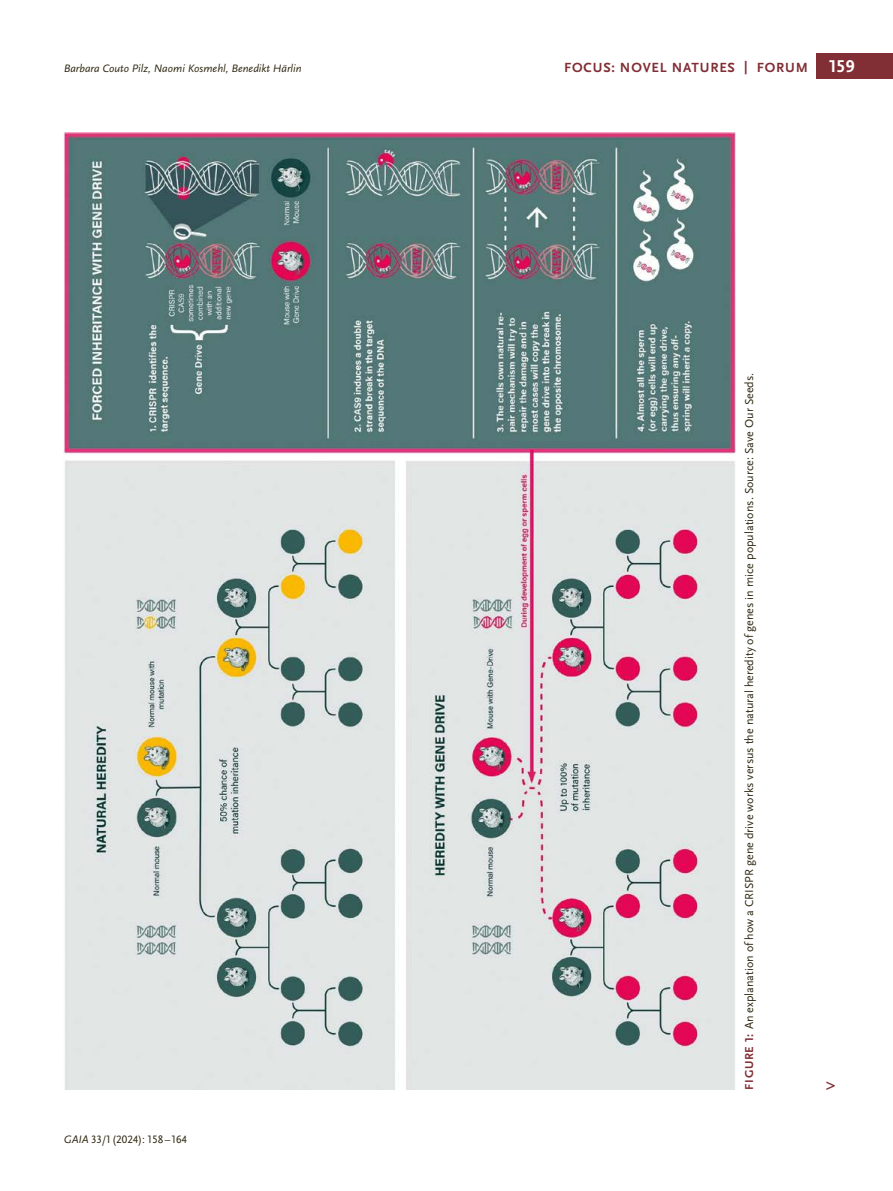
<style>
.page{position:relative;width:893px;height:1191px;background:#fff}
.page>*{position:absolute;margin:0;border:0;box-sizing:border-box;transform-origin:0 0}
.t1{font:700 17.85px "Scala Sans Pro";color:#fff}
.Ü3_9_25_11_9{font:700 17.85px "Scala Sans Pro";color:#822e35}
.InfoÜ{font:700 13.8px "Scala Sans Pro";letter-spacing:.06em;color:#822e35}
.BU_english{font:12px "Scala Sans Pro";color:#2f2912}
.t2{font:italic 11.25px "Scala Sans Pro";color:#2f2912}
.t3{font:11.25px "Scala Sans Pro";color:#2f2912}
.s1{font-style:italic}
.s2{font-weight:700;color:#822e35}
</style>
<div class="page">
<div style="left:816px;top:53px;width:77px;height:25px;background:#822e35"></div>
<img style="left:64px;top:132px;width:671px;height:957px">
<p class="t2" style="left:64px;top:62px;width:239px">Barbara Couto Pilz, Naomi Kosmehl, Benedikt Härlin</p>
<p class="t1" style="left:829px;top:56px;width:27px">159</p>
<h5 class="InfoÜ" style="left:564px;top:59px;width:245px">FOCUS: NOVEL NATURES | FORUM</h5>
<p class="t3" style="left:64px;top:1133px;width:125px"><span class="s1">GAIA</span> 33/1(2024): 158– 164</p>
<p class="BU_english" style="left:742px;top:1089px;width:718px;rotate:-90deg"><span class="s2">FIGURE 1:</span> An explanation of how a CRISPR gene drive works versus the natural heredity of genes in mice populations. Source: Save Our Seeds.</p>
<h3 class="Ü3_9_25_11_9" style="left:826px;top:1073px;width:11px">&gt;</h3>
</div>
